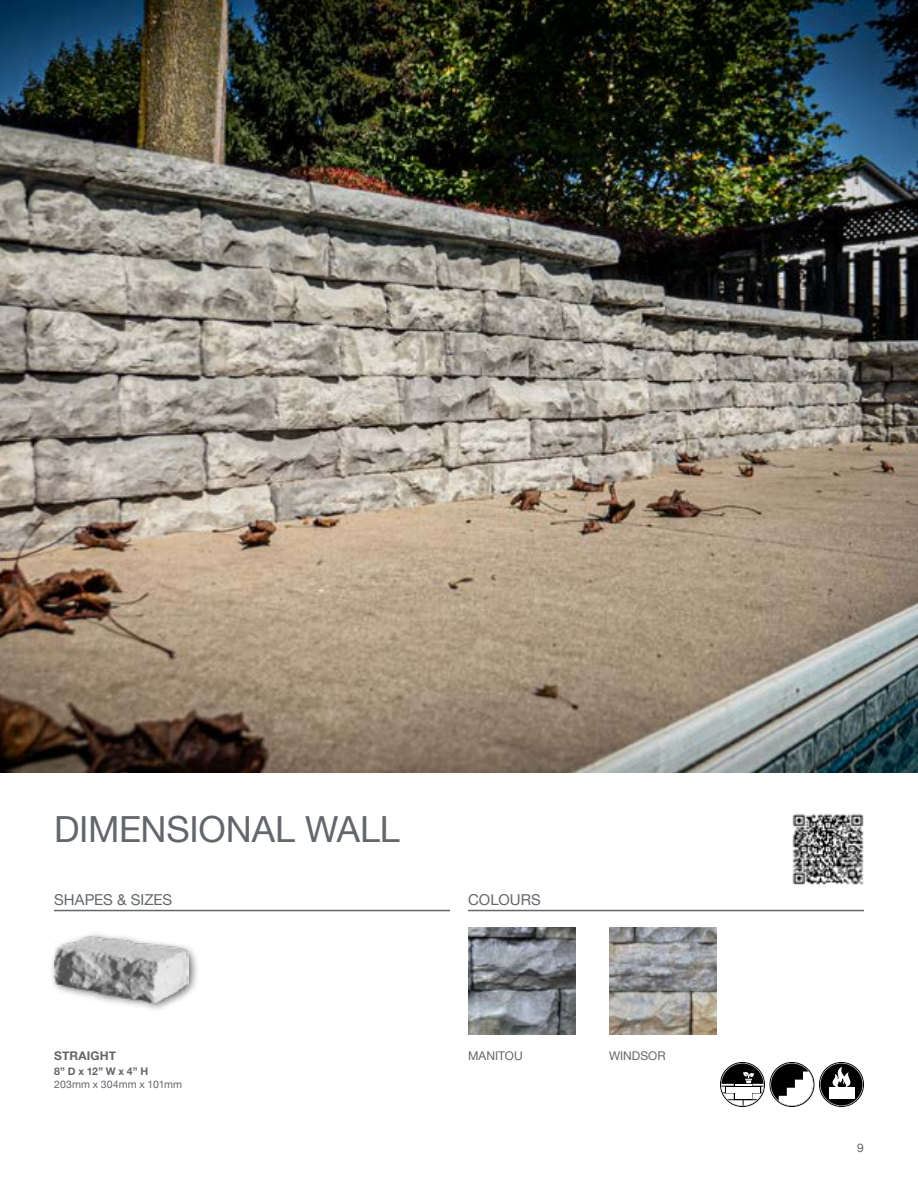
<style>
.page{position:relative;width:918px;height:1188px;background:#fff}
.page>*{position:absolute;margin:0;border:0;box-sizing:border-box;transform-origin:0 0}
.t1{font:36px "Helvetica Neue";letter-spacing:-.005em;color:#63666a}
.t2{font:15px "Helvetica Neue";letter-spacing:.005em;color:#63666a}
.t3{font:12px "Helvetica Neue";letter-spacing:.005em;color:#63666a}
.t4{font:700 12px "Helvetica Neue";letter-spacing:.01em;color:#63666a}
.t5{font:10.5px "Helvetica Neue";letter-spacing:.01em;color:#63666a}
.t6{font:700 10.5px "Helvetica Neue";color:#63666a}
</style>
<div class="page">
<img style="left:0;top:0;width:918px;height:773px">
<hr style="left:468px;top:910px;width:396px;height:1px;background:#63666a">
<hr style="left:54px;top:910px;width:396px;height:1px;background:#63666a">
<img style="left:609px;top:927px;width:108px;height:108px">
<img style="left:468px;top:927px;width:108px;height:108px">
<svg style="left:720px;top:1062px;width:144px;height:45px"></svg>
<div style="left:49px;top:931px;width:150px;height:81px;background:#000;opacity:.6"></div>
<img style="left:54px;top:936px;width:135px;height:66px">
<img style="left:792px;top:813px;width:72px;height:72px">
<h1 class="t1" style="left:54px;top:803px;width:347px">DIMENSIONAL WALL</h1>
<p class="t2" style="left:54px;top:889px;width:120px">SHAPES &amp; SIZES</p>
<p class="t2" style="left:468px;top:889px;width:74px">COLOURS</p>
<p class="t4" style="left:54px;top:1047px;width:63px">STRAIGHT</p>
<p class="t6" style="left:54px;top:1063px;width:95px">8” D x 12” W x 4” H</p>
<p class="t5" style="left:54px;top:1077px;width:129px">203mm x 304mm x 101mm</p>
<p class="t3" style="left:468px;top:1047px;width:56px">MANITOU</p>
<p class="t3" style="left:609px;top:1047px;width:58px">WINDSOR</p>
<p class="t3" style="left:857px;top:1139px;width:8px">9</p>
</div>
